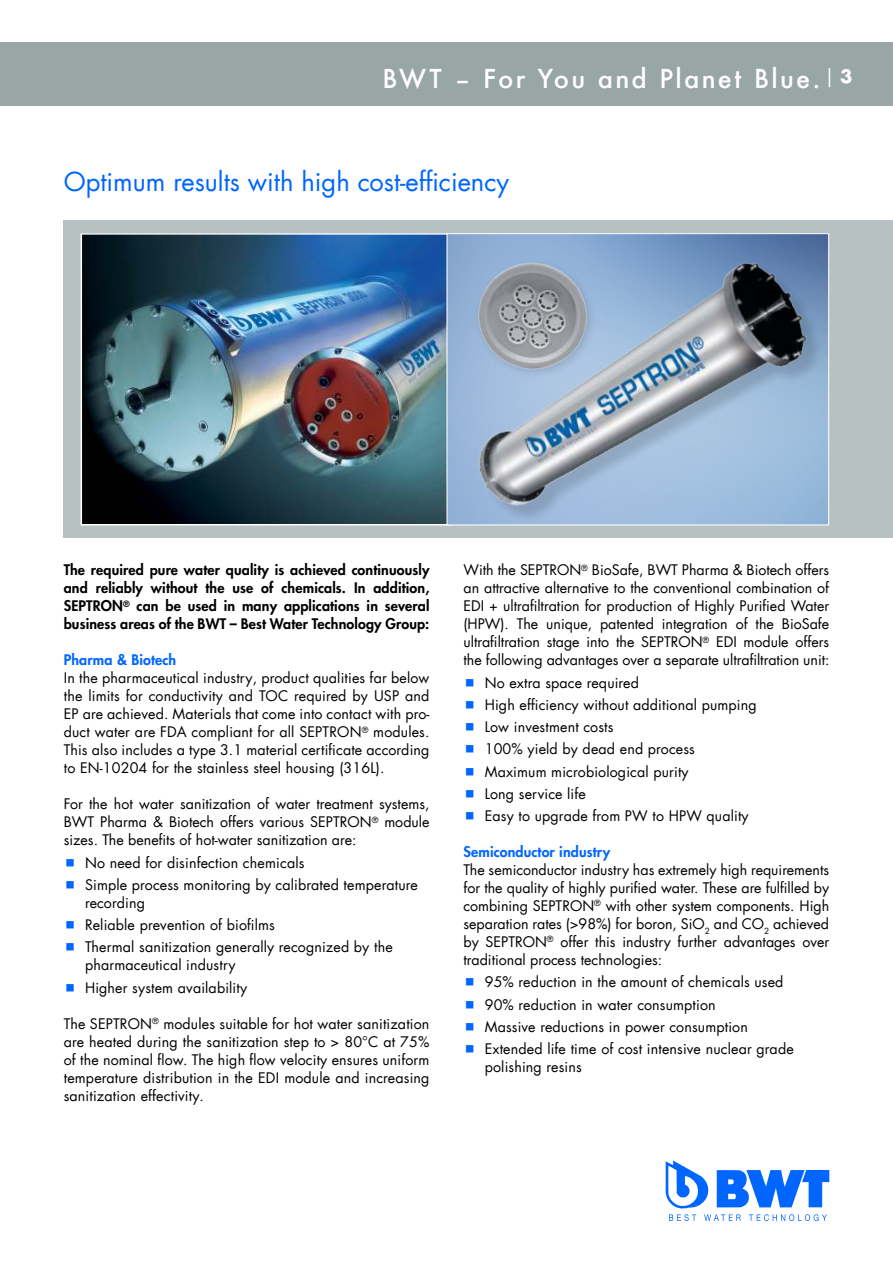
<style>
.page{position:relative;width:893px;height:1263px;background:#fff}
.page>*{position:absolute;margin:0;border:0;box-sizing:border-box;transform-origin:0 0}
.t1{font:25.5px "Futura Com";color:#06f}
.t2{font:500 25.5px "Futura";letter-spacing:.09em;color:#fff}
.t3{font:14.25px/18px "Futura Com";letter-spacing:.01em;color:#000;text-align:justify}
.t4{font:800 14.25px/18px "Futura Com";letter-spacing:.01em;color:#000;text-align:justify}
.t5{font:800 14.25px "Futura Com";letter-spacing:.01em;color:#06f}
</style>
<div class="page">
<div style="left:0;top:43px;width:893px;height:63px;background:#99a6a6"></div>
<svg style="left:665px;top:1160px;width:164px;height:61px"></svg>
<div style="left:64px;top:220px;width:829px;height:317px;background:#b8c1c1"></div>
<img style="left:84px;top:236px;width:306px;height:286px">
<div style="left:81px;top:233px;width:371px;height:292px;border:2px solid #fff"></div>
<img style="left:390px;top:233px;width:440px;height:293px">
<div style="left:473px;top:258px;width:124px;height:122px;background:#000;opacity:.15"></div>
<img style="left:474px;top:261px;width:117px;height:110px">
<h1 class="t2" style="left:382px;top:64px;width:471px">BWT – For You and Planet Blue. <sup>|</sup> <sup>3</sup></h1>
<h1 class="t1" style="left:64px;top:164px;width:447px">Optimum results with high cost-efficiency</h1>
<p class="t4" style="left:64px;top:562px;width:367px">The required pure water quality is achieved continuously and reliably without the use of chemicals. In addition, SEPTRON<sup>®</sup> can be used in many applications in several business areas of the BWT – Best Water Technology Group:</p>
<p class="t5" style="left:64px;top:653px;width:114px">Pharma &amp; Biotech</p>
<p class="t3" style="left:64px;top:670px;width:367px">In the pharmaceutical industry, product qualities far below the limits for conductivity and TOC required by USP and ep are achieved. Materials that come into contact with pro&shy;duct water are FDA compliant for all Septron<sup>®</sup> modules.<br>This also includes a type 3.1 material certificate according to EN-10204 for the stainless steel housing (316L).</p>
<p class="t3" style="left:64px;top:796px;width:367px">For the hot water sanitization of water treatment systems, BWt pharma &amp; Biotech offers various Septron<sup>®</sup> module sizes. The benefits of hot-water sanitization are:</p>
<p class="t3" style="left:85px;top:852px;width:334px;line-height:22.2px">no need for disinfection chemicals<br>Simple process monitoring by calibrated temperature</p>
<p class="t3" style="left:85px;top:893px;width:309px;line-height:22.2px;text-align:left">recording<br>Reliable prevention of biofilms<br>thermal sanitization generally recognized by the</p>
<p class="t3" style="left:85px;top:955px;width:164px;line-height:22.2px">pharmaceutical industry<br>Higher system availability</p>
<p class="t3" style="left:64px;top:1015px;width:367px">the Septron<sup>®</sup> modules suitable for hot water sanitization are heated during the sanitization step to &gt; 80°C at 75% of the nominal flow. The high flow velocity ensures uniform temperature distribution in the eDI module and increasing sanitization effectivity.</p>
<p class="t3" style="left:463px;top:562px;width:368px">With the Septron<sup>®</sup> BioSafe, BWt pharma &amp; Biotech offers an attractive alternative to the conventional combination of EDI + ultrafiltration for production of Highly Purified Water (HPW). The unique, patented integration of the BioSafe ultrafiltration stage into the SEPTRON<sup>®</sup> eDI module offers the following advantages over a separate ultrafiltration unit:</p>
<p class="t3" style="left:485px;top:672px;width:273px;line-height:22.2px;text-align:left">no extra space required<br>High efficiency without additional pumping<br>Low investment costs<br>100% yield by dead end process<br>Maximum microbiological purity<br>Long service life<br>easy to upgrade from pW to HpW quality</p>
<p class="t5" style="left:463px;top:845px;width:148px">Semiconductor industry</p>
<p class="t3" style="left:463px;top:862px;width:367px">the semiconductor industry has extremely high requirements for the quality of highly purified water. These are fulfilled by combining Septron<sup>®</sup> with other system components. High separation rates (&gt;98%) for boron, SiO<sub>2</sub> and CO<sub>2</sub> achieved by Septron<sup>®</sup> offer this industry further advantages over traditional process technologies:</p>
<p class="t3" style="left:485px;top:972px;width:310px;line-height:22.2px;text-align:left">95% reduction in the amount of chemicals used 90% reduction in water consumption<br>Massive reductions in power consumption extended life time of cost intensive nuclear grade</p>
<p class="t3" style="left:485px;top:1059px;width:99px">polishing resins</p>
</div>
